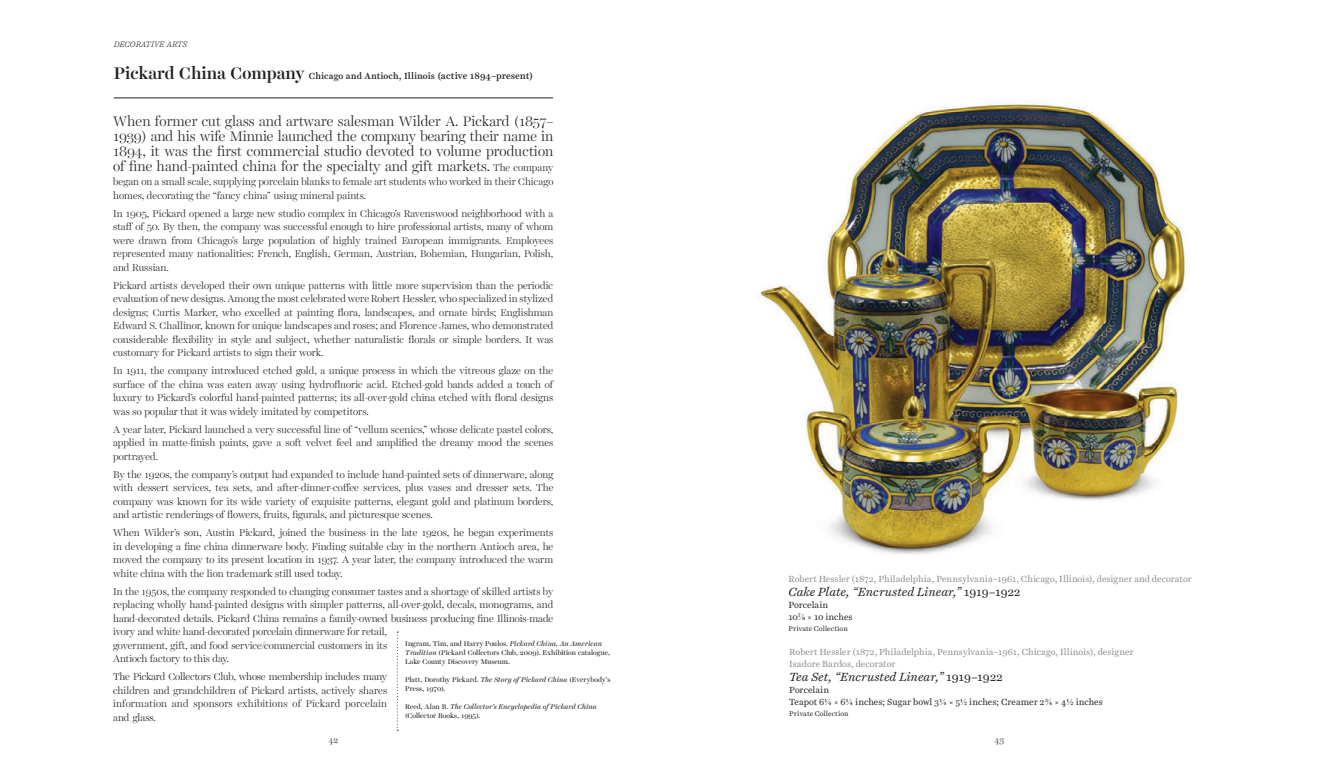
<style>
.page{position:relative;width:1332px;height:774px;background:#fff}
.page>*{position:absolute;margin:0;border:0;box-sizing:border-box;transform-origin:0 0}
.t1{font:300 14px/15px "Harriet Display";color:#231f20;text-align:justify}
.t2{font:italic 12px "Harriet Text";color:#231f20}
.t3{font:300 10px/13.5px "Harriet Display";letter-spacing:-.005em;color:#231f20;text-align:justify}
.t4{font:9px "Harriet Text";letter-spacing:.005em;color:#8a8c8f}
.t5{font:9px "Harriet Text";color:#231f20}
.t6{font:500 9px "Harriet Text";letter-spacing:.01em;color:#231f20}
.t7{font:300 9px "Harriet Display";color:#231f20}
.t8{font:italic 300 8px "Harriet Text";color:#231f20}
.t9{font:7px/9px "Harriet Display";color:#231f20}
.t10{font:italic 7px/9px "Harriet Display";letter-spacing:.005em;color:#231f20}
.t11{font:7px "Harriet Text";letter-spacing:.015em;color:#231f20}
.s1{font-family:"Harriet Display";font-size:17px}
.s2{font-size:9.4px}
.s3{font-size:10px}
.s4{font-style:italic}
.s5{font-style:normal}
</style>
<div class="page">
<hr style="left:114px;top:98px;width:439px;height:1px;background:#231f20">
<img style="left:757px;top:100px;width:430px;height:455px">
<svg style="left:397px;top:632px;width:1px;height:99px"></svg>
<p class="t8" style="left:114px;top:38px;width:75px">DECORATIVE ARTS</p>
<p class="t6" style="left:114px;top:70px;width:421px"><span class="s1">Pickard China Company</span> Chicago and Antioch, Illinois <span class="s2">(active 1894–present)</span></p>
<p class="t1" style="left:113px;top:113px;width:442px">When former cut glass and artware salesman Wilder A. Pickard (1857– 1939) and his wife Minnie launched the company bearing their name in 1894, it was the first commercial studio devoted to volume production of fine hand-painted china for the specialty and gift markets. <span class="s3">The company</span></p>
<p class="t3" style="left:113px;top:174px;width:442px;line-height:14px">began on a small scale, supplying porcelain blanks to female art students who worked in their Chicago homes, decorating the “fancy china” using mineral paints.</p>
<p class="t3" style="left:113px;top:206px;width:442px">In 1905, Pickard opened a large new studio complex in Chicago’s Ravenswood neighborhood with a staff of 50. By then, the company was successful enough to hire professional artists, many of whom were drawn from Chicago’s large population of highly trained European immigrants. Employees represented many nationalities: French, English, German, Austrian, Bohemian, Hungarian, Polish, and Russian.</p>
<p class="t3" style="left:113px;top:278px;width:442px">Pickard artists developed their own unique patterns with little more supervision than the periodic evaluation of new designs. Among the most celebrated were Robert Hessler, who specialized in stylized designs; Curtis Marker, who excelled at painting flora, landscapes, and ornate birds; Englishman Edward S. Challinor, known for unique landscapes and roses; and Florence James, who demonstrated considerable flexibility in style and subject, whether naturalistic florals or simple borders. It was customary for Pickard artists to sign their work.</p>
<p class="t3" style="left:113px;top:364px;width:442px">In 1911, the company introduced etched gold, a unique process in which the vitreous glaze on the surface of the china was eaten away using hydrofluoric acid. Etched-gold bands added a touch of luxury to Pickard’s colorful hand-painted patterns; its all-over-gold china etched with floral designs was so popular that it was widely imitated by competitors.</p>
<p class="t3" style="left:113px;top:422px;width:442px">A year later, Pickard launched a very successful line of “vellum scenics,” whose delicate pastel colors, applied in matte-finish paints, gave a soft velvet feel and amplified the dreamy mood the scenes portrayed.</p>
<p class="t3" style="left:113px;top:467px;width:442px">By the 1920s, the company’s output had expanded to include hand-painted sets of dinnerware, along with dessert services, tea sets, and after-dinner-coffee services, plus vases and dresser sets. The company was known for its wide variety of exquisite patterns, elegant gold and platinum borders, and artistic renderings of flowers, fruits, figurals, and picturesque scenes.</p>
<p class="t3" style="left:113px;top:526px;width:442px">When Wilder’s son, Austin Pickard, joined the business in the late 1920s, he began experiments in developing a fine china dinnerware body. Finding suitable clay in the northern Antioch area, he moved the company to its present location in 1937. A year later, the company introduced the warm white china with the lion trademark still used today.</p>
<p class="t3" style="left:113px;top:584px;width:442px;text-align:left">In the 1950s, the company responded to changing consumer tastes and a shortage of skilled artists by replacing wholly hand-painted designs with simpler patterns, all-over-gold, decals, monograms, and hand-decorated details. Pickard China remains a family-owned business producing fine Illinois-made ivory and white hand-decorated porcelain dinnerware for retail,<br>government, gift, and food service/commercial customers in its<br>Antioch factory to this day.</p>
<p class="t3" style="left:113px;top:670px;width:276px">The Pickard Collectors Club, whose membership includes many children and grandchildren of Pickard artists, actively shares information and sponsors exhibitions of Pickard porcelain</p>
<p class="t3" style="left:113px;top:710px;width:44px">and glass.</p>
<p class="t9" style="left:405px;top:639px;width:206px">Ingram, Tim, and Harry Poulos. <span class="s4">Pickard China, An American<br>Tradition</span> (Pickard Collectors Club, 2009). Exhibition catalogue,<br>Lake County Discovery Museum.</p>
<p class="t9" style="left:405px;top:675px;width:207px">Platt, Dorothy Pickard. <span class="s4">The Story of Pickard China</span> (Everybody’s<br>Press, 1970).</p>
<p class="t10" style="left:405px;top:702px;width:193px"><span class="s5">Reed, Alan B.</span> The Collector’s Encyclopedia of Pickard China <span class="s5">(Collector Books, 1995).</span></p>
<p class="t4" style="left:788px;top:573px;width:405px">Robert Hessler (1872, Philadelphia, Pennsylvania–1961, Chicago, Illinois), designer and decorator</p>
<p class="t2" style="left:788px;top:583px;width:234px">Cake Plate, “Encrusted Linear,” <span class="s5">1919–1922</span></p>
<p class="t5" style="left:788px;top:599px;width:41px">Porcelain</p>
<p class="t5" style="left:788px;top:611px;width:66px">10<span class="s2">7</span>⁄8 × 10 inches</p>
<p class="t11" style="left:788px;top:624px;width:61px">Private Collection</p>
<p class="t4" style="left:789px;top:646px;width:346px">Robert Hessler (1872, Philadelphia, Pennsylvania–1961, Chicago, Illinois), designer</p>
<p class="t4" style="left:789px;top:658px;width:108px">Isadore Bardos, decorator</p>
<p class="t2" style="left:789px;top:669px;width:215px">Tea Set, “Encrusted Linear,” <span class="s5">1919–1922</span></p>
<p class="t5" style="left:789px;top:684px;width:41px">Porcelain</p>
<p class="t5" style="left:789px;top:696px;width:315px">Teapot 6½ × 6½ inches; Sugar bowl 3½ × 5¼ inches; Creamer 2 ¾ × 4¼ inches</p>
<p class="t11" style="left:789px;top:709px;width:61px">Private Collection</p>
<p class="t7" style="left:329px;top:734px;width:11px">42</p>
<p class="t7" style="left:995px;top:734px;width:11px">43</p>
</div>
